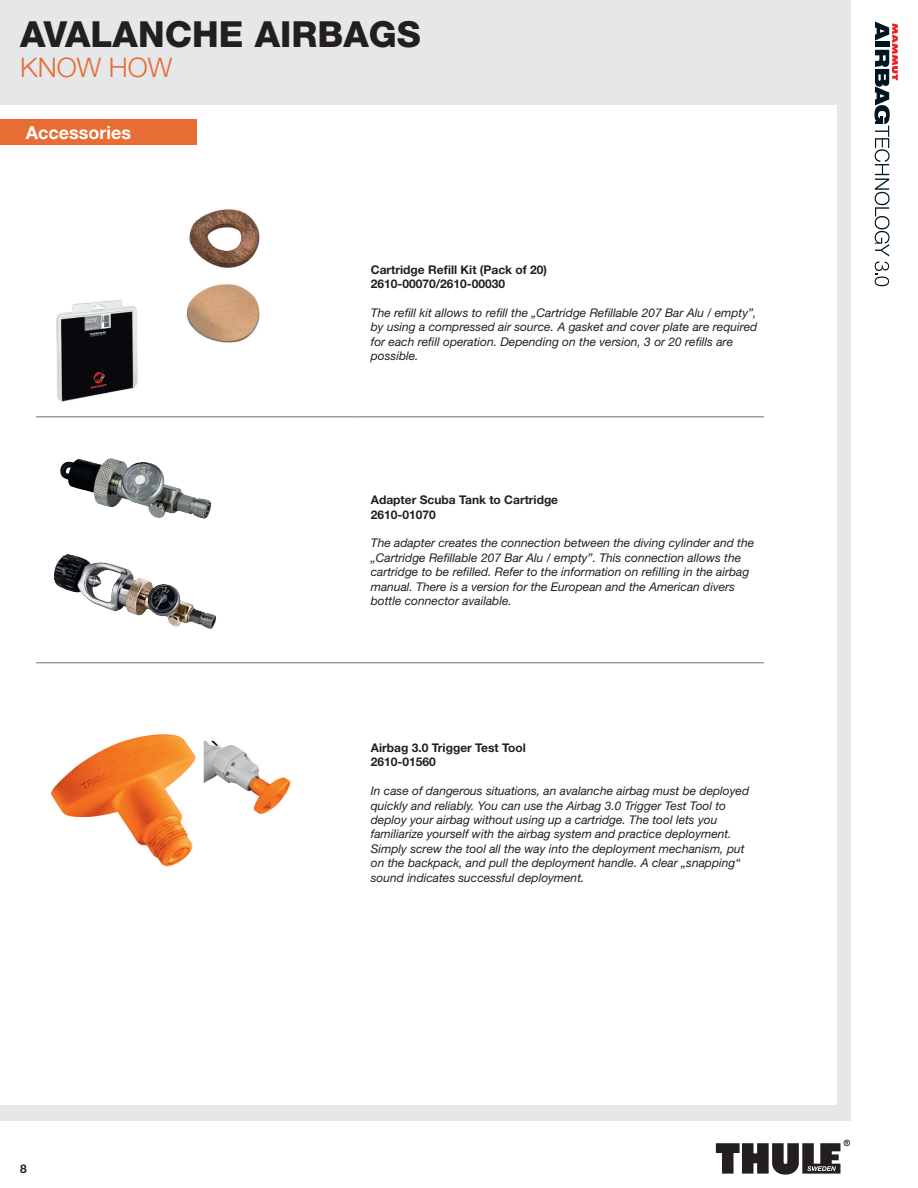
<style>
.page{position:relative;width:918px;height:1188px;background:#fff}
.page>*{position:absolute;margin:0;border:0;box-sizing:border-box;transform-origin:0 0}
.t1{font:800 36px "Helvetica Neue LT Std";color:#231f20}
.t2{font:300 27px "Helvetica Neue LT Std";color:#e76d34}
.t3{font:700 18px "Helvetica Neue LT Std";color:#fff}
.t4{font:italic 12px/14.4px "Helvetica Neue LT Std";color:#231f20}
.t5{font:700 12px/14.4px "Helvetica Neue LT Std";color:#231f20}
</style>
<div class="page">
<div style="left:0;top:0;width:850px;height:1120px;background:#e6e7e9"></div>
<svg style="left:716px;top:1140px;width:134px;height:35px"></svg>
<svg style="left:874px;top:22px;width:24px;height:264px"></svg>
<div style="left:0;top:106px;width:837px;height:999px;background:#fff"></div>
<div style="left:0;top:120px;width:196px;height:25px;background:#e76d34"></div>
<hr style="left:36px;top:417px;width:321px;height:1px;background:#6c6d70">
<hr style="left:36px;top:663px;width:321px;height:1px;background:#6c6d70">
<hr style="left:357px;top:417px;width:407px;height:1px;background:#6c6d70">
<hr style="left:357px;top:663px;width:407px;height:1px;background:#6c6d70">
<img style="left:56px;top:209px;width:204px;height:193px">
<img style="left:60px;top:458px;width:151px;height:61px">
<img style="left:54px;top:554px;width:163px;height:75px">
<img style="left:51px;top:734px;width:153px;height:133px">
<img style="left:204px;top:740px;width:87px;height:74px">
<h1 class="t1" style="left:20px;top:13px;width:402px">AVALANCHE AIRBAGS</h1>
<h2 class="t2" style="left:20px;top:51px;width:154px">KNOW HOW</h2>
<h3 class="t3" style="left:26px;top:121px;width:107px">Accessories</h3>
<p class="t5" style="left:20px;top:1161px;width:8px">8</p>
<p class="t5" style="left:371px;top:262px;width:178px">Cartridge Refill Kit (Pack of 20)<br>2610-00070/2610-00030</p>
<p class="t4" style="left:371px;top:305px;width:388px">The refill kit allows to refill the „Cartridge Refillable 207 Bar Alu / empty”, by using a compressed air source. A gasket and cover plate are required for each refill operation. Depending on the version, 3 or 20 refills are possible.</p>
<p class="t5" style="left:371px;top:492px;width:189px">Adapter Scuba Tank to Cartridge<br>2610-01070</p>
<p class="t4" style="left:371px;top:536px;width:385px">The adapter creates the connection between the diving cylinder and the „Cartridge Refillable 207 Bar Alu / empty”. This connection allows the cartridge to be refilled. Refer to the information on refilling in the airbag manual. There is a version for the European and the American divers bottle connector available.</p>
<p class="t5" style="left:371px;top:740px;width:157px">Airbag 3.0 Trigger Test Tool<br>2610-01560</p>
<p class="t4" style="left:371px;top:784px;width:380px">In case of dangerous situations, an avalanche airbag must be deployed quickly and reliably. You can use the Airbag 3.0 Trigger Test Tool to deploy your airbag without using up a cartridge. The tool lets you familiarize yourself with the airbag system and practice deployment.<br>Simply screw the tool all the way into the deployment mechanism, put on the backpack, and pull the deployment handle. A clear „snapping“ sound indicates successful deployment.</p>
</div>
